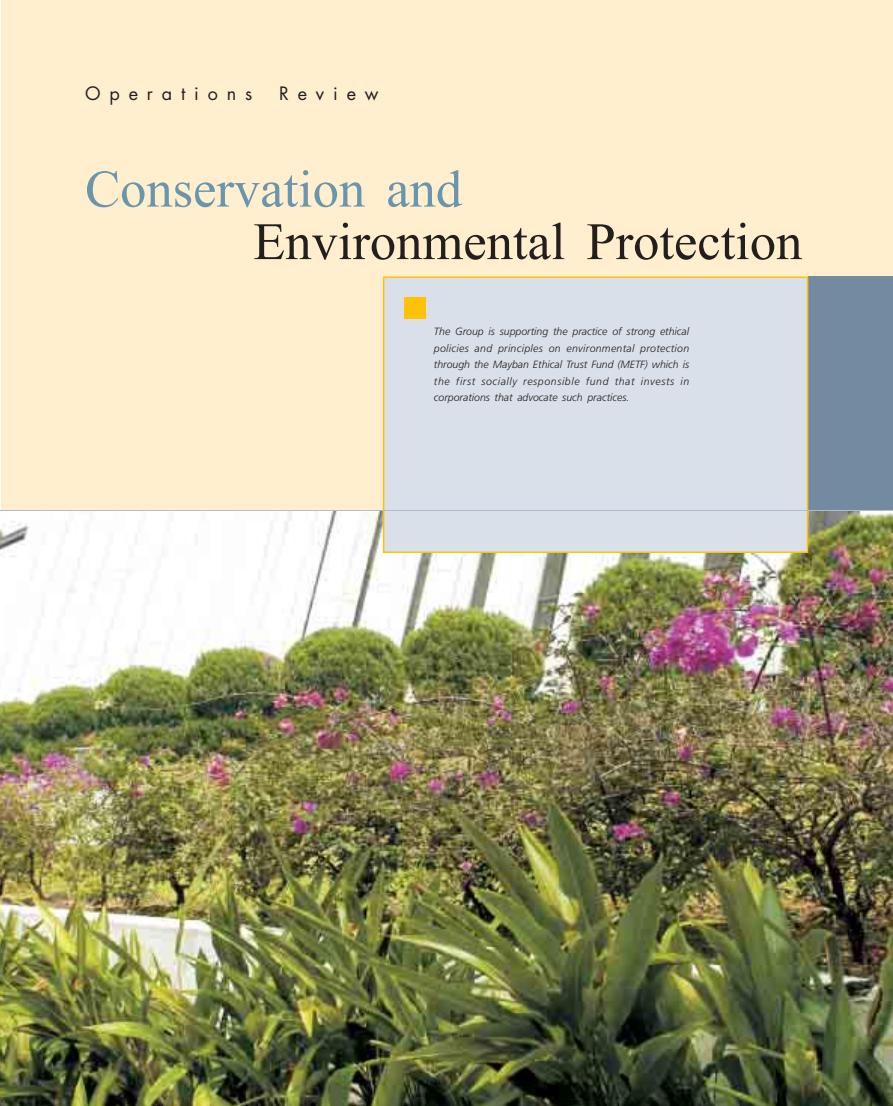
<style>
.page{position:relative;width:893px;height:1106px;background:#fff}
.page>*{position:absolute;margin:0;border:0;box-sizing:border-box;transform-origin:0 0}
.t1{font:52.5px "Times New Roman";color:#231f1f}
.t2{font:52.5px "Times New Roman";color:#6a96ad}
.t3{font:18px "Futura";letter-spacing:.495em;color:#231f1f}
.t4{font:italic 300 10.5px/16.5px "Frutiger";color:#231f1f;text-align:justify}
</style>
<div class="page">
<div style="left:1px;top:0;width:891px;height:510px;background:#ffefcf"></div>
<img style="left:1px;top:511px;width:891px;height:595px">
<div style="left:808px;top:276px;width:84px;height:234px;background:#738aa0"></div>
<div style="left:383px;top:277px;width:424px;height:275px;background:#dae0e9"></div>
<div style="left:383px;top:276px;width:425px;height:277px;border:2px solid #ffc206"></div>
<div style="left:404px;top:298px;width:21px;height:21px;background:#ffc206"></div>
<hr style="left:1px;top:510px;width:891px;height:1px;background:#afbdcc">
<h2 class="t3" style="left:85px;top:85px;width:169px">Operations</h2>
<h2 class="t3" style="left:279px;top:85px;width:101px">Review</h2>
<h1 class="t2" style="left:85px;top:170px;width:378px">Conservation and</h1>
<h1 class="t1" style="left:253px;top:223px;width:550px">Environmental Protection</h1>
<p class="t4" style="left:434px;top:324px;width:257px">The Group is supporting the practice of strong ethical policies and principles on environmental protection through the Mayban Ethical Trust Fund (METF) which is the first socially responsible fund that invests in corporations that advocate such practices.</p>
</div>
